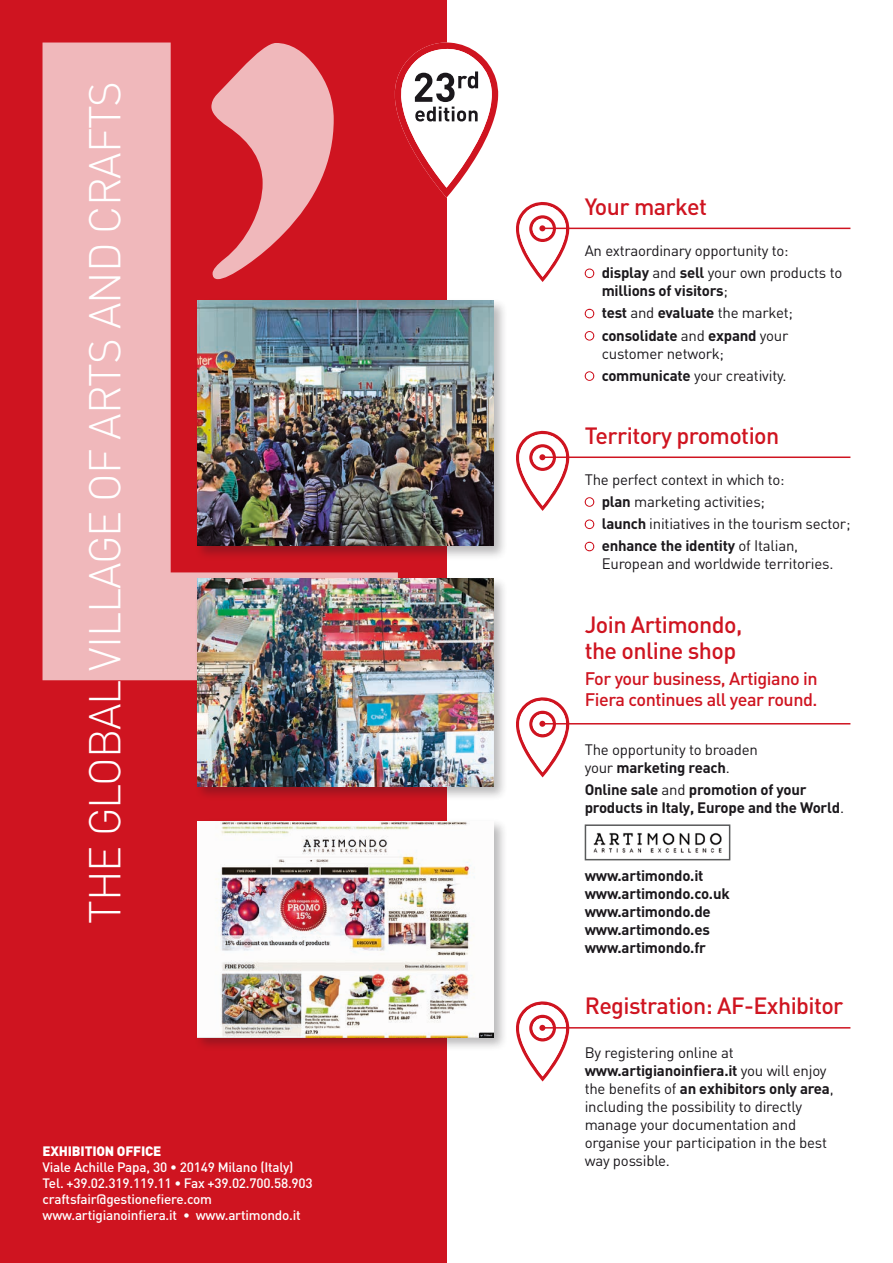
<style>
.page{position:relative;width:893px;height:1263px;background:#fff}
.page>*{position:absolute;margin:0;border:0;box-sizing:border-box;transform-origin:0 0}
.t1{font:300 43.95px "DIN";letter-spacing:-.025em;color:#fff}
.t2{font:500 23.25px/25.5px "DIN";letter-spacing:-.025em;color:#cf1420}
.t3{font:500 18px/21.6px "DIN";letter-spacing:-.025em;color:#cf1420}
.t4{font:15px/18px "DIN";letter-spacing:-.015em;color:#1b181c}
.t5{font:700 15px/18px "DIN";letter-spacing:-.015em;color:#1b181c}
.t6{font:500 13.5px/16.2px "DIN";letter-spacing:-.015em;color:#fff}
.t7{font:900 13.5px "DIN";letter-spacing:-.015em;color:#fff}
.s1{font-weight:700}
.s2{font-weight:400}
</style>
<div class="page">
<div style="left:0;top:0;width:446px;height:1263px;background:#cf1420"></div>
<svg style="left:43px;top:43px;width:355px;height:637px;fill:#f0b8bb"></svg>
<svg style="left:211px;top:43px;width:123px;height:236px"></svg>
<div style="left:195px;top:298px;width:313px;height:263px;background:#1b181c;opacity:.3"></div>
<img style="left:197px;top:300px;width:296px;height:246px">
<div style="left:195px;top:576px;width:313px;height:225px;background:#1b181c;opacity:.3"></div>
<img style="left:197px;top:578px;width:296px;height:208px">
<div style="left:195px;top:819px;width:313px;height:233px;background:#1b181c;opacity:.3"></div>
<img style="left:197px;top:821px;width:296px;height:216px">
<svg style="left:585px;top:268px;width:9px;height:10px"></svg>
<div style="left:586px;top:270px;width:7px;height:7px;background:#fff;border-radius:50%"></div>
<svg style="left:585px;top:309px;width:9px;height:9px"></svg>
<div style="left:586px;top:310px;width:7px;height:7px;background:#fff;border-radius:50%"></div>
<svg style="left:585px;top:331px;width:9px;height:10px"></svg>
<div style="left:586px;top:332px;width:7px;height:7px;background:#fff;border-radius:50%"></div>
<svg style="left:585px;top:371px;width:9px;height:10px"></svg>
<div style="left:586px;top:372px;width:7px;height:8px;background:#fff;border-radius:50%"></div>
<hr style="left:542px;top:228px;width:308px;height:1px;background:#cf1420">
<svg style="left:516px;top:202px;width:53px;height:80px"></svg>
<svg style="left:585px;top:497px;width:9px;height:10px"></svg>
<div style="left:586px;top:498px;width:7px;height:8px;background:#fff;border-radius:50%"></div>
<svg style="left:585px;top:519px;width:9px;height:10px"></svg>
<div style="left:586px;top:521px;width:7px;height:7px;background:#fff;border-radius:50%"></div>
<svg style="left:585px;top:542px;width:9px;height:9px"></svg>
<div style="left:586px;top:543px;width:7px;height:7px;background:#fff;border-radius:50%"></div>
<hr style="left:542px;top:456px;width:308px;height:2px;background:#cf1420">
<svg style="left:516px;top:431px;width:53px;height:80px"></svg>
<hr style="left:542px;top:1027px;width:308px;height:1px;background:#cf1420">
<svg style="left:516px;top:1001px;width:53px;height:80px"></svg>
<img style="left:593px;top:832px;width:129px;height:21px">
<div style="left:585px;top:824px;width:145px;height:36px;border:2px solid #595a5b"></div>
<hr style="left:542px;top:723px;width:308px;height:1px;background:#cf1420">
<svg style="left:516px;top:697px;width:53px;height:80px"></svg>
<svg style="left:394px;top:42px;width:104px;height:156px"></svg>
<h1 class="t1" style="left:78px;top:924px;width:844px;rotate:-90deg">THE GLOBAL VILLAGE OF ARTS AND CRAFTS</h1>
<p class="t7" style="left:43px;top:1142px;width:120px">EXHIBITION OFFICE</p>
<p class="t6" style="left:43px;top:1158px;width:272px">Viale Achille Papa, 30 • 20149 Milano (Italy)<br>Tel. +39.02.319.119.11 • Fax +39.02.700.58.903 craftsfair@gestionefiere.com www.artigianoinfiera.it • www.artimondo.it</p>
<h2 class="t2" style="left:585px;top:193px;width:124px">Your market</h2>
<p class="t4" style="left:602px;top:239px;width:242px;line-height:22.2px;text-indent:-17px">An extraordinary opportunity to:<br><span class="s1">display</span> and <span class="s1">sell</span> your own products to</p>
<p class="t5" style="left:602px;top:279px;width:193px;line-height:22.2px">millions of visitors<span class="s2">;<br></span>test <span class="s2">and</span> evaluate <span class="s2">the market; </span>consolidate <span class="s2">and</span> expand <span class="s2">your</span></p>
<p class="t4" style="left:602px;top:342px;width:186px;line-height:22.2px">customer network; <span class="s1">communicate</span> your creativity.</p>
<h2 class="t2" style="left:585px;top:422px;width:196px">Territory promotion</h2>
<p class="t4" style="left:602px;top:468px;width:250px;line-height:22.2px;text-indent:-17px">The perfect context in which to:<br><span class="s1">plan</span> marketing activities;<br><span class="s1">launch</span> initiatives in the tourism sector; <span class="s1">enhance the identity</span> of Italian,</p>
<p class="t4" style="left:602px;top:555px;width:233px">European and worldwide territories.</p>
<h2 class="t2" style="left:585px;top:611px;width:159px">Join Artimondo, the online shop</h2>
<p class="t3" style="left:585px;top:667px;width:235px">For your business, Artigiano in<br>Fiera continues all year round.</p>
<p class="t4" style="left:585px;top:740px;width:175px">The opportunity to broaden your <span class="s1">marketing reach</span>.</p>
<p class="t5" style="left:585px;top:780px;width:261px">Online sale <span class="s2">and</span> promotion of your products in Italy, Europe and the World<span class="s2">.</span></p>
<p class="t5" style="left:585px;top:865px;width:147px">www.artimondo.it www.artimondo.co.uk www.artimondo.de www.artimondo.es www.artimondo.fr</p>
<h2 class="t2" style="left:585px;top:992px;width:260px">Registration: AF-Exhibitor</h2>
<p class="t4" style="left:585px;top:1043px;width:250px">By registering online at <span class="s1">www.artigianoinfiera.it</span> you will enjoy the benefits of <span class="s1">an exhibitors only area</span>, including the possibility to directly manage your documentation and organise your participation in the best way possible.</p>
</div>
